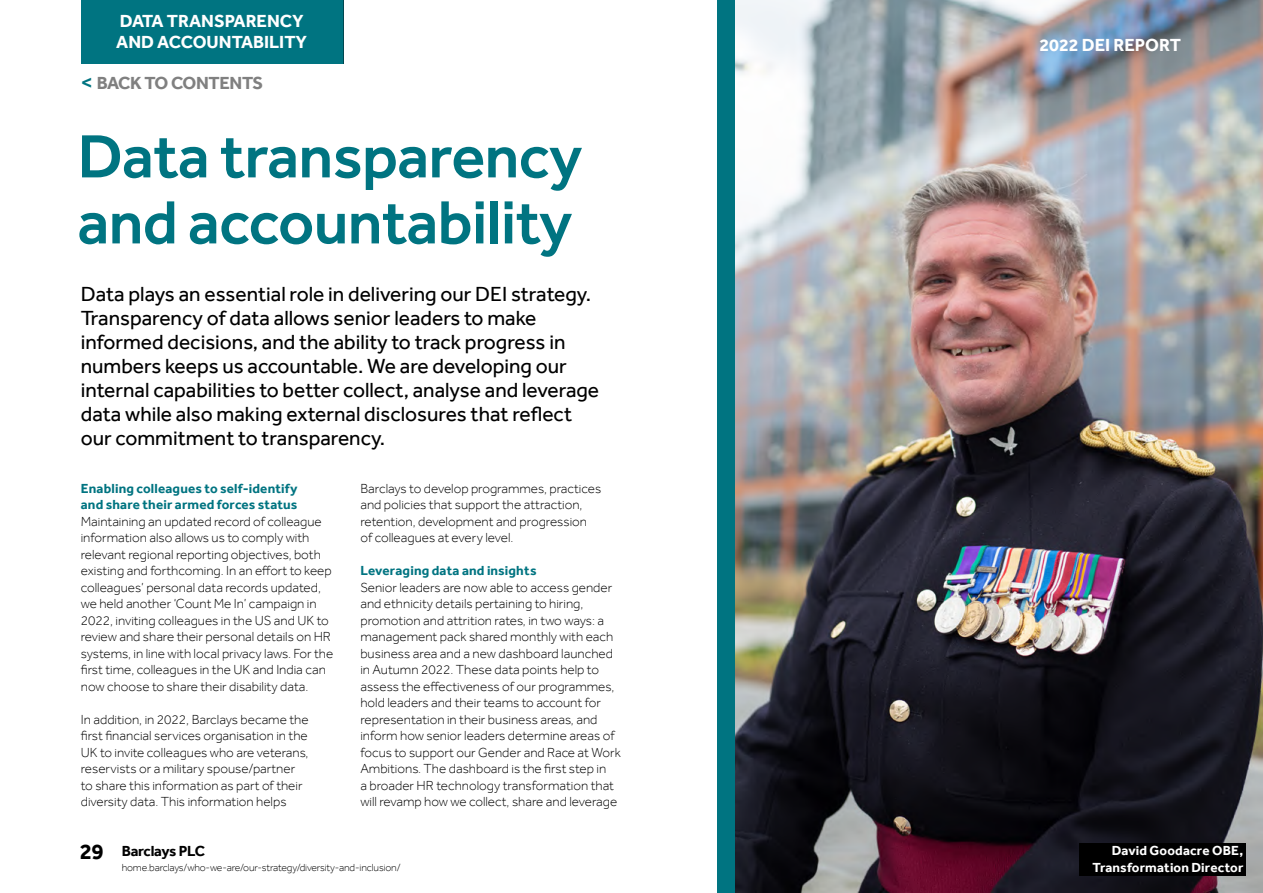
<style>
.page{position:relative;width:1263px;height:893px;background:#fff}
.page>*{position:absolute;margin:0;border:0;box-sizing:border-box;transform-origin:0 0}
.t1{font:500 63px/66px "Effra";letter-spacing:-.01em;color:#007481}
.t2{font:21px/24px "Effra";color:#000}
.t3{font:700 18px/21px "Effra";color:#fff}
.t4{font:700 18px "Effra";letter-spacing:-.02em;color:#808080}
.t5{font:700 15px "Effra";letter-spacing:-.015em;color:#000}
.t6{font:300 13.5px/16.5px "Effra";color:#000}
.t7{font:700 13.5px/16.5px "Effra";letter-spacing:.015em;color:#007481}
.t8{font:700 13.5px/16.5px "Effra";letter-spacing:.01em;color:#fff;text-align:right}
.t9{font:300 10.5px "Effra";letter-spacing:-.015em;color:#000}
.s1{font-family:"Arial";font-style:italic;color:#007481}
.s2{font-size:22.5px}
</style>
<div class="page">
<img style="left:734px;top:0;width:529px;height:893px">
<div style="left:81px;top:0;width:262px;height:64px;background:#007481"></div>
<div style="left:717px;top:0;width:17px;height:893px;background:#007481"></div>
<div style="left:1079px;top:843px;width:166px;height:33px;background:#000"></div>
<h3 class="t3" style="left:116px;top:11px;width:192px">DATA TRANSPARENCY<br>AND ACCOUNTABILITY</h3>
<h3 class="t4" style="left:81px;top:72px;width:184px"><span class="s1">&lt;</span> BACK TO CONTENTS</h3>
<h1 class="t1" style="left:78px;top:123px;width:506px">Data transparency and accountability</h1>
<p class="t2" style="left:81px;top:282px;width:520px">Data plays an essential role in delivering our DEI strategy.<br>Transparency of data allows senior leaders to make informed decisions, and the ability to track progress in numbers keeps us accountable. We are developing our internal capabilities to better collect, analyse and leverage data while also making external disclosures that reflect our commitment to transparency.</p>
<p class="t7" style="left:81px;top:480px;width:218px">Enabling colleagues to self-identify and share their armed forces status</p>
<p class="t6" style="left:81px;top:513px;width:254px">Maintaining an updated record of colleague information also allows us to comply with relevant regional reporting objectives, both existing and forthcoming. In an effort to keep colleagues’ personal data records updated, we held another ‘Count Me In’ campaign in 2022, inviting colleagues in the US and UK to review and share their personal details on HR systems, in line with local privacy laws. For the first time, colleagues in the UK and India can now choose to share their disability data.</p>
<p class="t6" style="left:81px;top:711px;width:229px">In addition, in 2022, Barclays became the first financial services organisation in the UK to invite colleagues who are veterans, reservists or a military spouse/partner to share this information as part of their diversity data. This information helps</p>
<p class="t6" style="left:360px;top:480px;width:242px">Barclays to develop programmes, practices and policies that support the attraction, retention, development and progression of colleagues at every level.</p>
<p class="t7" style="left:360px;top:562px;width:178px">Leveraging data and insights</p>
<p class="t6" style="left:360px;top:579px;width:262px">Senior leaders are now able to access gender and ethnicity details pertaining to hiring, promotion and attrition rates, in two ways: a management pack shared monthly with each business area and a new dashboard launched in Autumn 2022. These data points help to assess the effectiveness of our programmes, hold leaders and their teams to account for representation in their business areas, and inform how senior leaders determine areas of focus to support our Gender and Race at Work Ambitions. The dashboard is the first step in<br>a broader HR technology transformation that will revamp how we collect, share and leverage</p>
<p class="t5" style="left:80px;top:842px;width:127px"><span class="s2">29</span> Barclays PLC</p>
<p class="t9" style="left:122px;top:861px;width:280px">home.barclays/who-we-are/our-strategy/diversity-and-inclusion/</p>
<h3 class="t3" style="left:1039px;top:35px;width:143px">2022 DEI REPORT</h3>
<p class="t8" style="left:1092px;top:842px;width:153px">David Goodacre OBE,<br>Transformation Director</p>
</div>
